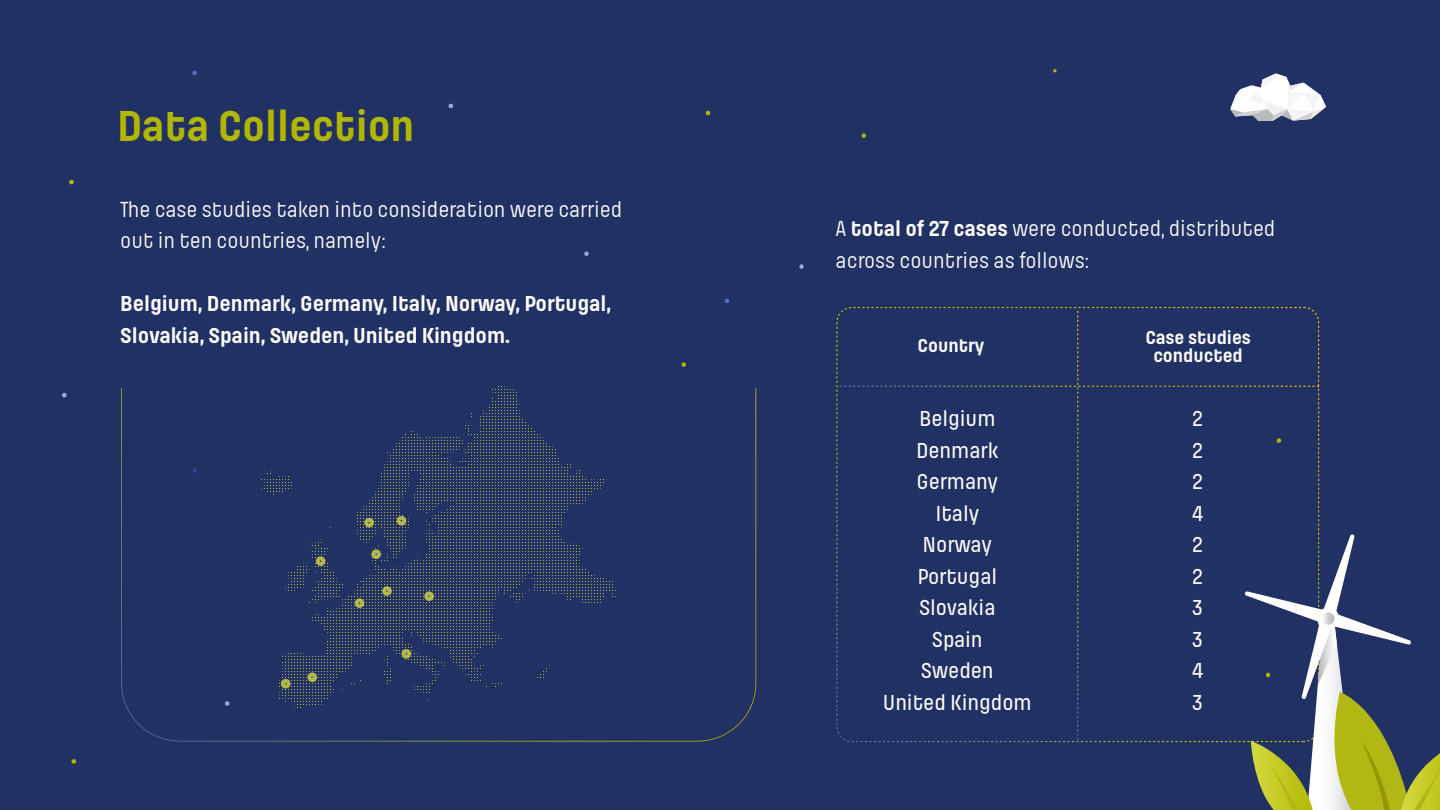
<style>
.page{position:relative;width:1440px;height:810px;background:#223163}
.page>*{position:absolute;margin:0;border:0;box-sizing:border-box;transform-origin:0 0}
.t1{font:700 45px "Pilcrow W03";color:#b1b700}
.t2{font:22.5px/31.5px "Pilcrow W03";color:#fff}
.t3{font:700 22.5px/31.5px "Pilcrow W03";letter-spacing:-.005em;color:#fff}
.t4{font:500 22.5px/31.5px "Pilcrow W03";letter-spacing:-.005em;color:#fff;text-align:center}
.t5{font:700 19.5px/18px "Pilcrow W03";color:#fff;text-align:center}
.s1{font-weight:700}
</style>
<div class="page">
<svg style="left:192px;top:70px;width:5px;height:6px"></svg>
<svg style="left:584px;top:251px;width:5px;height:5px"></svg>
<svg style="left:681px;top:362px;width:5px;height:5px"></svg>
<svg style="left:1053px;top:69px;width:4px;height:4px"></svg>
<svg style="left:62px;top:393px;width:5px;height:5px"></svg>
<svg style="left:862px;top:133px;width:4px;height:5px"></svg>
<svg style="left:799px;top:264px;width:5px;height:5px"></svg>
<svg style="left:724px;top:298px;width:6px;height:5px"></svg>
<svg style="left:705px;top:110px;width:6px;height:6px"></svg>
<svg style="left:448px;top:103px;width:5px;height:6px"></svg>
<svg style="left:69px;top:179px;width:5px;height:6px"></svg>
<svg style="left:71px;top:759px;width:5px;height:5px"></svg>
<svg style="left:121px;top:388px;width:635px;height:354px"></svg>
<svg style="left:1230px;top:73px;width:96px;height:48px"></svg>
<svg style="left:840px;top:309px;width:600px;height:501px"></svg>
<svg style="left:276px;top:386px;width:341px;height:325px"></svg>
<svg style="left:425px;top:520px;width:6px;height:8px"></svg>
<svg style="left:341px;top:680px;width:20px;height:11px"></svg>
<svg style="left:260px;top:469px;width:33px;height:26px"></svg>
<svg style="left:383px;top:656px;width:10px;height:29px"></svg>
<svg style="left:284px;top:524px;width:60px;height:80px"></svg>
<svg style="left:371px;top:542px;width:19px;height:24px"></svg>
<svg style="left:475px;top:664px;width:11px;height:4px"></svg>
<svg style="left:387px;top:451px;width:3px;height:5px"></svg>
<svg style="left:484px;top:682px;width:20px;height:6px"></svg>
<svg style="left:412px;top:682px;width:19px;height:19px"></svg>
<svg style="left:536px;top:665px;width:14px;height:16px"></svg>
<h1 class="t1" style="left:117px;top:104px;width:299px">Data Collection</h1>
<p class="t2" style="left:120px;top:194px;width:504px">The case studies taken into consideration were carried out in ten countries, namely:</p>
<p class="t3" style="left:120px;top:289px;width:493px">Belgium, Denmark, Germany, Italy, Norway, Portugal,<br>Slovakia, Spain, Sweden, United Kingdom.</p>
<p class="t2" style="left:836px;top:213px;width:441px">A <span class="s1">total of 27 cases</span> were conducted, distributed across countries as follows:</p>
<p class="t5" style="left:917px;top:337px;width:68px">Country</p>
<p class="t5" style="left:1145px;top:329px;width:107px">Case studies conducted</p>
<p class="t4" style="left:883px;top:403px;width:150px">Belgium<br>Denmark<br>Germany<br>Italy<br>Norway<br>Portugal<br>Slovakia<br>Spain<br>Sweden<br>United Kingdom</p>
<p class="t4" style="left:1192px;top:403px;width:13px;text-align:justify">2<br>2<br>2<br>4<br>2<br>2<br>3<br>3<br>4<br>3</p>
</div>
